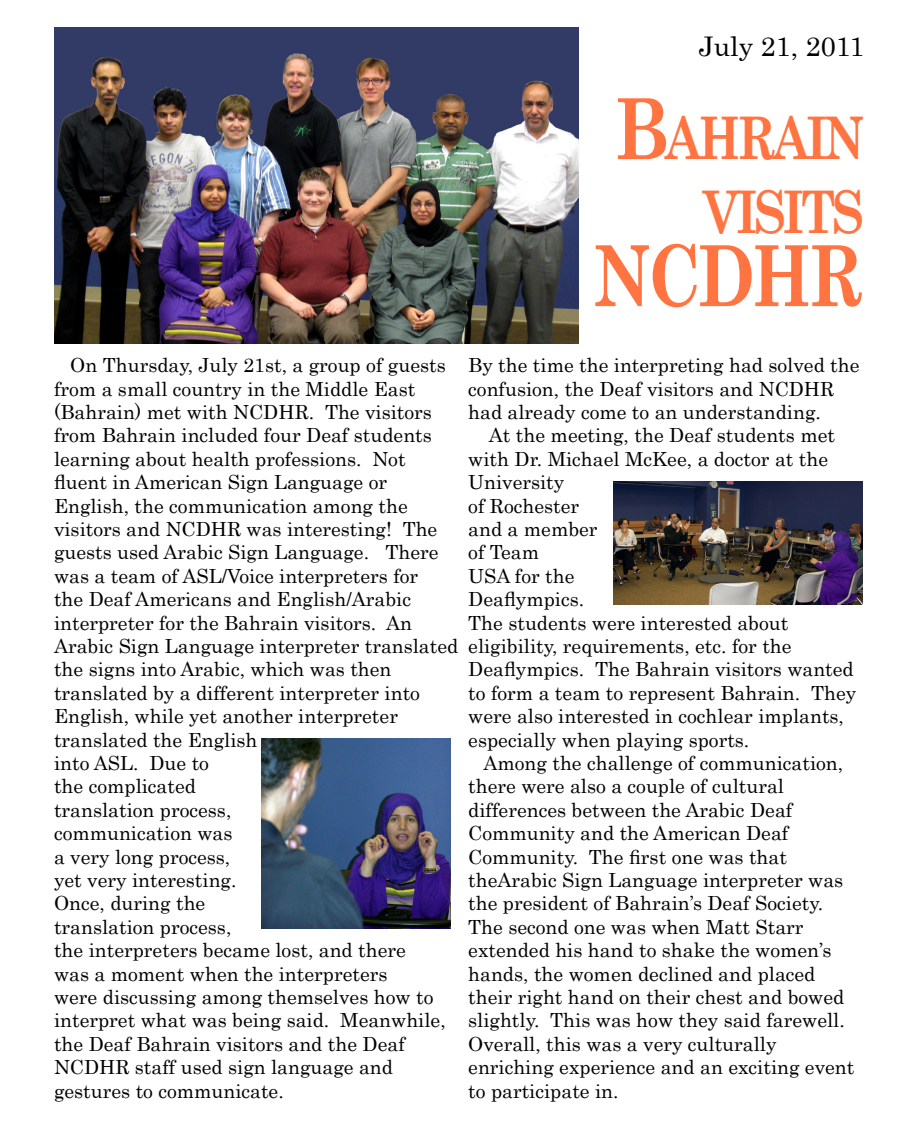
<style>
.page{position:relative;width:905px;height:1134px;background:#fff}
.page>*{position:absolute;margin:0;border:0;box-sizing:border-box;transform-origin:0 0}
.t1{font:700 84.15px "Century Schoolbook";color:#ff7440;scale:.82 1}
.t2{font:700 58.95px/73.5px "Century Schoolbook";letter-spacing:-.07em;color:#ff7440;scale:.82 1}
.t3{font:27px "Century";color:#000}
.t4{font:19.5px/23.4px "Century";color:#000}
.s1{font-size:84.15px}
</style>
<div class="page">
<img style="left:54px;top:27px;width:524px;height:316px">
<img style="left:262px;top:738px;width:188px;height:190px">
<img style="left:613px;top:482px;width:249px;height:123px">
<h3 class="t3" style="left:698px;top:24px;width:167px">July 21, 2011</h3>
<h2 class="t2" style="left:702px;top:98px;width:198px;text-indent:-88px"><span class="s1">B</span>AHRAIN<br>VISITS</h2>
<h1 class="t1" style="left:593px;top:210px;width:332px">NCDHR</h1>
<p class="t4" style="left:54px;top:352px;width:406px;text-indent:16px">On Thursday, July 21st, a group of guests from a small country in the Middle East (Bahrain) met with NCDHR. The visitors from Bahrain included four Deaf students learning about health professions. Not fluent in American Sign Language or English, the communication among the visitors and NCDHR was interesting! The guests used Arabic Sign Language. There was a team of ASL/Voice interpreters for<br>the Deaf Americans and English/Arabic interpreter for the Bahrain visitors. An Arabic Sign Language interpreter translated the signs into Arabic, which was then translated by a different interpreter into English, while yet another interpreter translated the English<br>into ASL. Due to<br>the complicated<br>translation process,<br>communication was<br>a very long process,<br>yet very interesting.<br>Once, during the<br>translation process,<br>the interpreters became lost, and there<br>was a moment when the interpreters<br>were discussing among themselves how to interpret what was being said. Meanwhile, the Deaf Bahrain visitors and the Deaf NCDHR staff used sign language and gestures to communicate.</p>
<p class="t4" style="left:468px;top:352px;width:393px">By the time the interpreting had solved the confusion, the Deaf visitors and NCDHR had already come to an understanding.</p>
<p class="t4" style="left:468px;top:422px;width:389px;text-indent:21px">At the meeting, the Deaf students met with Dr. Michael McKee, a doctor at the<br>University<br>of Rochester<br>and a member<br>of Team<br>USA for the<br>Deaflympics.<br>The students were interested about eligibility, requirements, etc. for the<br>Deaflympics. The Bahrain visitors wanted to form a team to represent Bahrain. They were also interested in cochlear implants, especially when playing sports.</p>
<p class="t4" style="left:468px;top:750px;width:388px;text-indent:15px">Among the challenge of communication, there were also a couple of cultural differences between the Arabic Deaf Community and the American Deaf Community. The first one was that theArabic Sign Language interpreter was the president of Bahrain’s Deaf Society.<br>The second one was when Matt Starr extended his hand to shake the women’s hands, the women declined and placed their right hand on their chest and bowed slightly. This was how they said farewell.<br>Overall, this was a very culturally enriching experience and an exciting event to participate in.</p>
</div>
